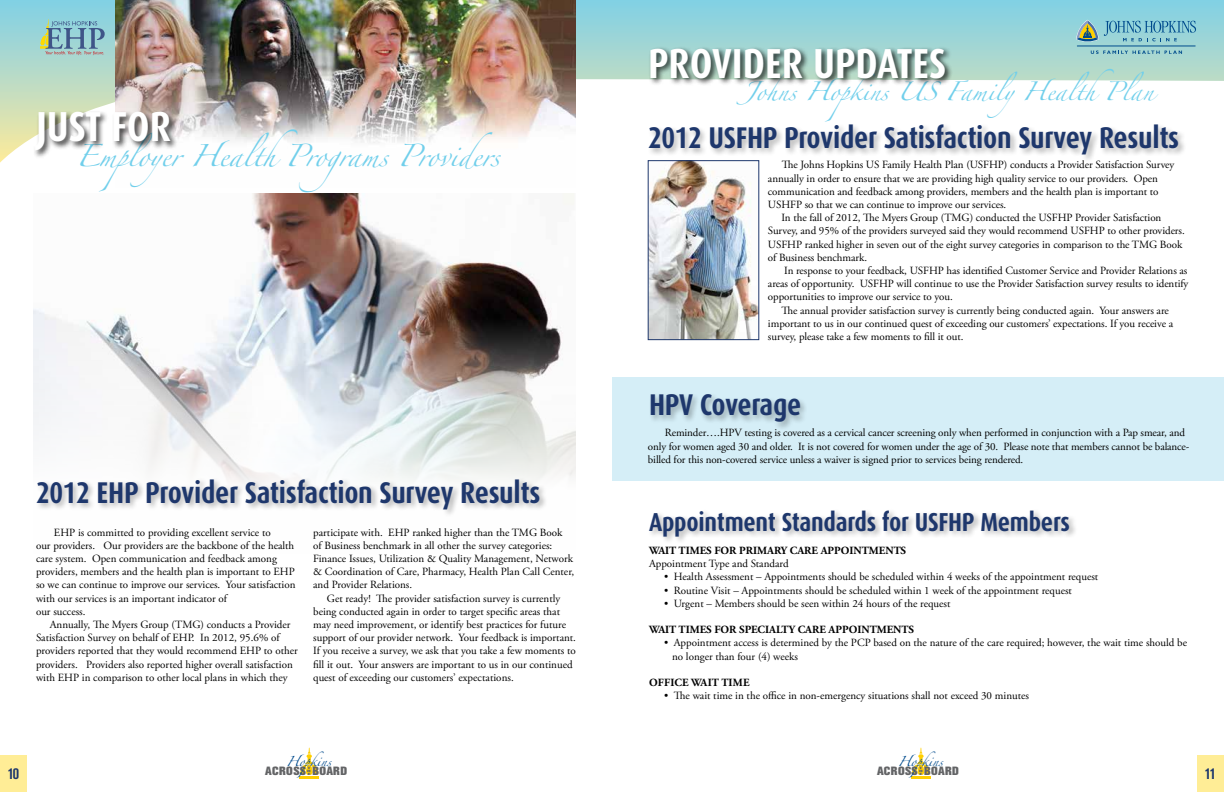
<style>
.page{position:relative;width:1224px;height:792px;background:#fff}
.page>*{position:absolute;margin:0;border:0;box-sizing:border-box;transform-origin:0 0}
.t1{font:700 42px "Dax Condensed";color:#fff}
.t2{font:700 30px "Dax Condensed";letter-spacing:-.01em;color:#1e376c}
.t3{font:700 26px "Dax Condensed";letter-spacing:-.01em;color:#1e376c}
.t4{font:20px "Zapfino";letter-spacing:-.01em;color:#71cfeb}
.t5{font:17px "Zapfino";color:#71cfeb}
.t6{font:700 condensed 16px "Akzidenz Grotesk BE";color:#1e376c}
.t7{font:800 11.9px "Akzidenz Grotesk BE";letter-spacing:.04em;color:#636466}
.t8{font:11px/13.2px "Adobe Garamond Pro";color:#000}
.t9{font:700 11px "Adobe Garamond Pro";color:#000}
.t10{font:9.2px "Zapfino";color:#004b8d}
.t11{font:800 3.1px/3.1px "Akzidenz Grotesk BE";color:#636466;text-align:justify;scale:2.07 1}
</style>
<div class="page">
<div style="left:0;top:755px;width:27px;height:37px;background:#ffed96"></div>
<div style="left:1197px;top:755px;width:27px;height:37px;background:#ffed96"></div>
<svg style="left:300px;top:748px;width:19px;height:30px"></svg>
<hr style="left:911px;top:776px;width:20px;height:2px;background:#ffcf01">
<svg style="left:912px;top:748px;width:18px;height:27px"></svg>
<img style="left:33px;top:193px;width:543px;height:284px">
<div style="left:612px;top:378px;width:612px;height:103px;background:#d5eef7"></div>
<svg style="left:0;top:0;width:1224px;height:163px"></svg>
<svg style="left:1091px;top:51px;width:91px;height:3px"></svg>
<hr style="left:1077px;top:46px;width:118px;height:1px;background:#004b8d">
<svg style="left:1076px;top:20px;width:120px;height:23px;background:#81bac2"></svg>
<img style="left:650px;top:163px;width:107px;height:175px">
<div style="left:648px;top:160px;width:111px;height:180px;border:1px solid #1e376c"></div>
<div style="left:649px;top:392px;width:160px;height:39px;background:#000;opacity:.3"></div>
<div style="left:648px;top:46px;width:305px;height:41px;background:#000;opacity:.75"></div>
<div style="left:647px;top:122px;width:540px;height:41px;background:#000;opacity:.3"></div>
<div style="left:35px;top:477px;width:513px;height:41px;background:#000;opacity:.3"></div>
<div style="left:647px;top:508px;width:431px;height:37px;background:#000;opacity:.3"></div>
<img style="left:115px;top:0;width:461px;height:163px">
<svg style="left:40px;top:19px;width:65px;height:36px;background:#8bb4b8"></svg>
<div style="left:33px;top:110px;width:146px;height:49px;background:#000;opacity:.75"></div>
<h1 class="t1" style="left:36px;top:104px;width:137px">JUST FOR</h1>
<h3 class="t4" style="left:76px;top:147px;width:426px">Employer HealthPrograms Providers</h3>
<h2 class="t2" style="left:36px;top:476px;width:506px">2012 EHP Provider Satisfaction Survey Results</h2>
<p class="t8" style="left:36px;top:526px;width:261px;text-indent:18px">EHP is committed to providing excellent service to<br>our providers. Our providers are the backbone of the health care system. Open communication and feedback among providers, members and the health plan is important to EHP so we can continue to improve our services. Your satisfaction with our services is an important indicator of<br>our success.</p>
<p class="t8" style="left:36px;top:618px;width:263px;text-indent:14px">Annually, The Myers Group (TMG) conducts a Provider Satisfaction Survey on behalf of EHP. In 2012, 95.6% of providers reported that they would recommend EHP to other providers. Providers also reported higher overall satisfaction with EHP in comparison to other local plans in which they</p>
<p class="t8" style="left:313px;top:526px;width:262px">participate with. EHP ranked higher than the TMG Book<br>of Business benchmark in all other the survey categories:<br>Finance Issues, Utilization &amp; Quality Management, Network &amp; Coordination of Care, Pharmacy, Health Plan Call Center, and Provider Relations.</p>
<p class="t8" style="left:313px;top:592px;width:264px;text-indent:14px">Get ready! The provider satisfaction survey is currently being conducted again in order to target specific areas that may need improvement, or identify best practices for future support of our provider network. Your feedback is important.<br>If you receive a survey, we ask that you take a few moments to fill it out. Your answers are important to us in our continued quest of exceeding our customers’ expectations.</p>
<h1 class="t1" style="left:648px;top:40px;width:41px">Provider</h1>
<h1 class="t1" style="left:813px;top:40px;width:41px">Updates</h1>
<h3 class="t5" style="left:742px;top:84px;width:413px">Johns Hopkins US FamilyHealthPlan</h3>
<h2 class="t2" style="left:648px;top:121px;width:533px">2012 USFHP Provider Satisfaction Survey Results</h2>
<p class="t8" style="left:768px;top:159px;width:408px;text-indent:14px">The Johns Hopkins US Family Health Plan (USFHP) conducts a Provider Satisfaction Survey annually in order to ensure that we are providing high quality service to our providers. Open communication and feedback among providers, members and the health plan is important to USHFP so that we can continue to improve our services.</p>
<p class="t8" style="left:768px;top:212px;width:418px;text-indent:13px">In the fall of 2012, The Myers Group (TMG) conducted the USFHP Provider Satisfaction Survey, and 95% of the providers surveyed said they would recommend USFHP to other providers.<br>USFHP ranked higher in seven out of the eight survey categories in comparison to the TMG Book of Business benchmark.</p>
<p class="t8" style="left:784px;top:264px;width:405px">In response to your feedback, USFHP has identified Customer Service and Provider Relations as</p>
<p class="t8" style="left:768px;top:278px;width:422px">areas of opportunity. USFHP will continue to use the Provider Satisfaction survey results to identify</p>
<p class="t8" style="left:768px;top:291px;width:186px">opportunities to improve our service to you.</p>
<p class="t8" style="left:781px;top:304px;width:389px">The annual provider satisfaction survey is currently being conducted again. Your answers are</p>
<p class="t8" style="left:768px;top:317px;width:407px">important to us in our continued quest of exceeding our customers’ expectations. If you receive a</p>
<p class="t8" style="left:768px;top:330px;width:197px">survey, please take a few moments to fill it out.</p>
<h2 class="t2" style="left:649px;top:388px;width:154px">HPV Coverage</h2>
<p class="t8" style="left:648px;top:427px;width:543px;text-indent:17px">Reminder….HPV testing is covered as a cervical cancer screening only when performed in conjunction with a Pap smear, and only for women aged 30 and older. It is not covered for women under the age of 30. Please note that members cannot be balance&shy;billed for this non-covered service unless a waiver is signed prior to services being rendered.</p>
<h3 class="t3" style="left:649px;top:507px;width:423px">Appointment Standards for USFHP Members</h3>
<p class="t9" style="left:649px;top:544px;width:259px">WAIT TIMES FOR PRIMARY CARE APPOINTMENTS</p>
<p class="t8" style="left:649px;top:558px;width:141px">Appointment Type and Standard</p>
<p class="t8" style="left:664px;top:571px;width:436px">• Health Assessment – Appointments should be scheduled within 4 weeks of the appointment request</p>
<p class="t8" style="left:664px;top:584px;width:409px">• Routine Visit – Appointments should be scheduled within 1 week of the appointment request</p>
<p class="t8" style="left:664px;top:597px;width:288px">• Urgent – Members should be seen within 24 hours of the request</p>
<p class="t9" style="left:649px;top:623px;width:266px">WAIT TIMES FOR SPECIALTY CARE APPOINTMENTS</p>
<p class="t8" style="left:672px;top:637px;width:517px;text-indent:-8px">• Appointment access is determined by the PCP based on the nature of the care required; however, the wait time should be no longer than four (4) weeks</p>
<p class="t9" style="left:649px;top:676px;width:16px">OFFICE</p>
<p class="t9" style="left:691px;top:676px;width:17px">WAIT</p>
<p class="t9" style="left:721px;top:676px;width:16px">TIME</p>
<p class="t8" style="left:664px;top:690px;width:366px">• The wait time in the office in non-emergency situations shall not exceed 30 minutes</p>
<p class="t10" style="left:286px;top:756px;width:47px">Hopki n s</p>
<p class="t10" style="left:898px;top:756px;width:47px">Hopki n s</p>
<p class="t7" style="left:265px;top:764px;width:83px">ACROSS BOARD</p>
<p class="t7" style="left:877px;top:764px;width:83px">ACROSS BOARD</p>
<p class="t11" style="left:307px;top:766px;width:3px">T H E</p>
<p class="t11" style="left:919px;top:766px;width:3px">T H E</p>
<h3 class="t6" style="left:8px;top:764px;width:13px">10</h3>
<h3 class="t6" style="left:1205px;top:764px;width:13px">11</h3>
</div>
